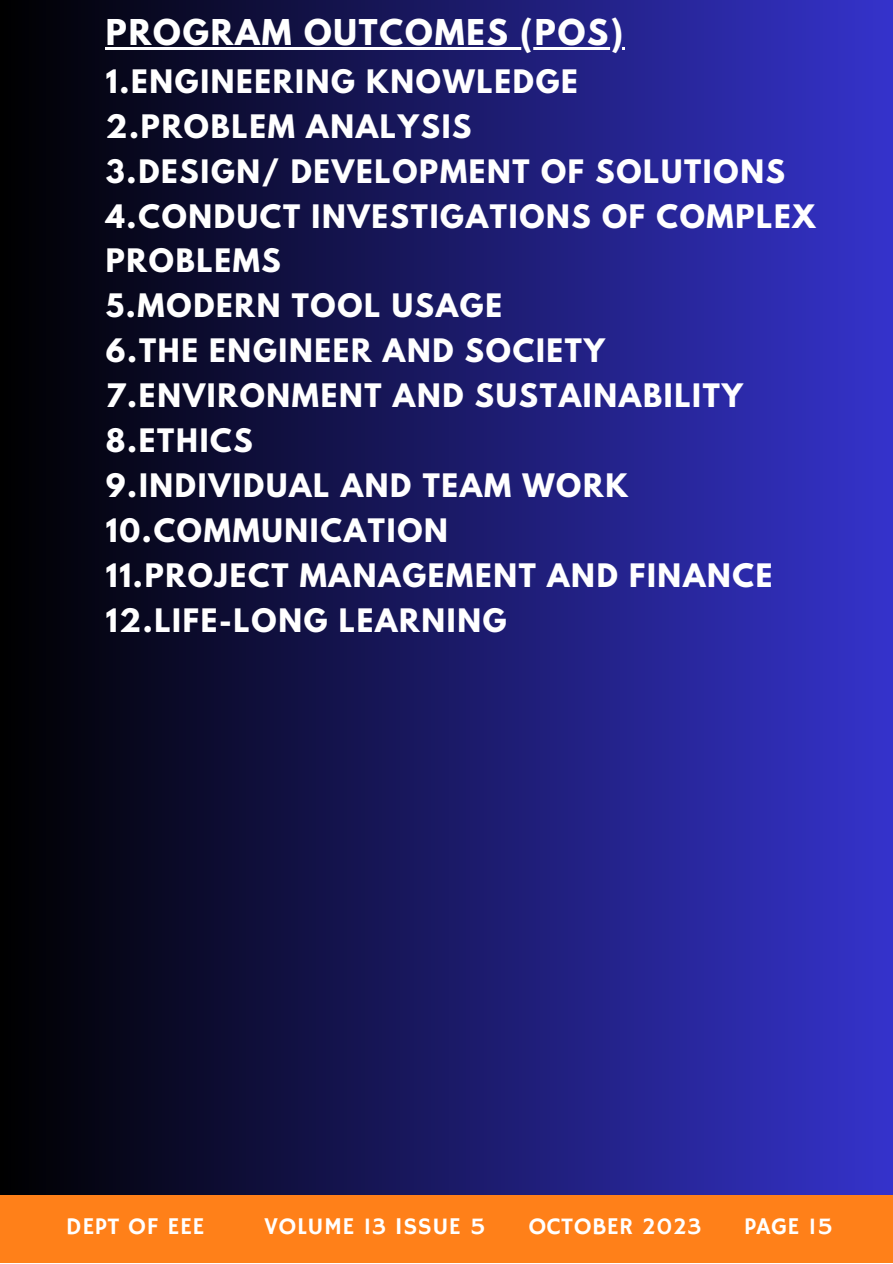
<style>
.page{position:relative;width:893px;height:1264px;background:#fff}
.page>*{position:absolute;margin:0;border:0;box-sizing:border-box;transform-origin:0 0}
.t1{font:700 31.5px "League Spartan";letter-spacing:.06em;color:#fff}
.t2{font:700 28.65px/45px "League Spartan";letter-spacing:.06em;color:#fff}
.t3{font:24px "Hammersmith One";letter-spacing:.02em;color:#fff}
</style>
<div class="page">
<div style="left:0;top:0;width:892px;height:1262px;background:linear-gradient(to right,#000,#3532cb)"></div>
<hr style="left:106px;top:48px;width:519px;height:2px;background:#fff">
<div style="left:0;top:1195px;width:892px;height:67px;background:#ff8019"></div>
<p class="t1" style="left:106px;top:8px;width:518px">PROGRAM OUTCOMES (POS)</p>
<p class="t2" style="left:106px;top:58px;width:711px">1.ENGINEERING KNOWLEDGE<br>2.PROBLEM ANALYSIS<br>3.DESIGN/ DEVELOPMENT OF SOLUTIONS<br>4.CONDUCT INVESTIGATIONS OF COMPLEX<br>PROBLEMS<br>5.MODERN TOOL USAGE<br>6.THE ENGINEER AND SOCIETY<br>7.ENVIRONMENT AND SUSTAINABILITY<br>8.ETHICS<br>9.INDIVIDUAL AND TEAM WORK<br>10.COMMUNICATION<br>11.PROJECT MANAGEMENT AND FINANCE<br>12.LIFE-LONG LEARNING</p>
<p class="t3" style="left:66px;top:1212px;width:140px">DEPT OF EEE</p>
<p class="t3" style="left:264px;top:1212px;width:223px">VOLUME 13 ISSUE 5</p>
<p class="t3" style="left:528px;top:1212px;width:174px">OCTOBER 2023</p>
<p class="t3" style="left:744px;top:1212px;width:90px">PAGE 15</p>
</div>
